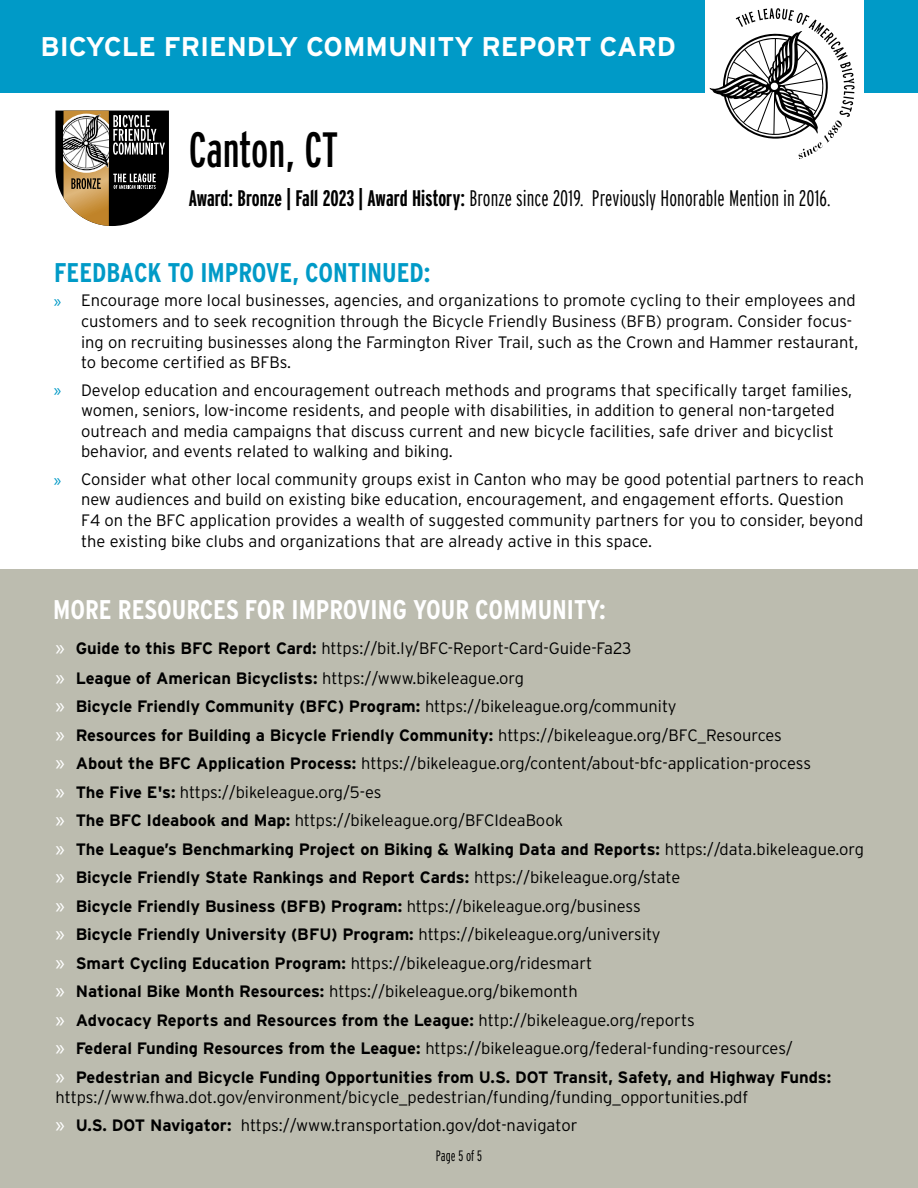
<style>
.page{position:relative;width:918px;height:1188px;background:#fff}
.page>*{position:absolute;margin:0;border:0;box-sizing:border-box;transform-origin:0 0}
.t1{font:extra-condensed 49.5px "Interstate";color:#000}
.t2{font:700 27px "Interstate Condensed";color:#fff}
.t3{font:700 27px "Interstate";color:#fff}
.t4{font:700 27px "Interstate Condensed";color:#009ac7}
.t5{font:300 22.5px "Interstate Compressed";color:#000}
.t6{font:300 16.5px/20.7px "Interstate";color:#000}
.t7{font:700 16.5px/28.5px "Interstate";color:#000}
.t8{font:300 extra-condensed 15px "Interstate";color:#000}
.s1{font-weight:700}
.s2{font-family:"Myriad Pro";font-weight:400;font-size:18px;color:#009ac7}
.s3{font-family:"Myriad Pro";font-weight:400;font-size:22.5px;color:#fff}
.s4{font-weight:300}
</style>
<div class="page">
<div style="left:0;top:570px;width:918px;height:618px;background:#bcbcaf"></div>
<div style="left:0;top:0;width:918px;height:93px;background:#009ac7"></div>
<div style="left:705px;top:0;width:159px;height:162px;background:#fff"></div>
<svg style="left:709px;top:8px;width:146px;height:151px"></svg>
<svg style="left:55px;top:111px;width:114px;height:115px"></svg>
<h2 class="t3" style="left:40px;top:32px;width:637px">BICYCLE FRIENDLY COMMUNITY REPORT CARD</h2>
<h1 class="t1" style="left:189px;top:119px;width:151px">Canton, CT</h1>
<h3 class="t5" style="left:189px;top:185px;width:643px"><span class="s1">Award: Bronze | Fall 2023 | Award History:</span> Bronze since 2019. Previously Honorable Mention in 2016.</h3>
<h2 class="t4" style="left:54px;top:258px;width:378px">FEEDBACK TO IMPROVE, CONTINUED:</h2>
<p class="t6" style="left:81px;top:290px;width:779px;text-indent:-27px"><span class="s2">»</span> Encourage more local businesses, agencies, and organizations to promote cycling to their employees and customers and to seek recognition through the Bicycle Friendly Business (BFB) program. Consider focus&shy;ing on recruiting businesses along the Farmington River Trail, such as the Crown and Hammer restaurant, to become certified as BFBs.</p>
<p class="t6" style="left:81px;top:379px;width:773px;text-indent:-27px"><span class="s2">»</span> Develop education and encouragement outreach methods and programs that specifically target families, women, seniors, low-income residents, and people with disabilities, in addition to general non-targeted outreach and media campaigns that discuss current and new bicycle facilities, safe driver and bicyclist behavior, and events related to walking and biking.</p>
<p class="t6" style="left:81px;top:469px;width:785px;text-indent:-27px"><span class="s2">»</span> Consider what other local community groups exist in Canton who may be good potential partners to reach new audiences and build on existing bike education, encouragement, and engagement efforts. Question F4 on the BFC application provides a wealth of suggested community partners for you to consider, beyond the existing bike clubs and organizations that are already active in this space.</p>
<h2 class="t2" style="left:53px;top:595px;width:554px">MORE RESOURCES FOR IMPROVING YOUR COMMUNITY:</h2>
<p class="t6" style="left:55px;top:633px;width:577px;line-height:30px"><span class="s3">»</span> <span class="s1">Guide to this BFC Report Card:</span> https://bit.ly/BFC-Report-Card-Guide-Fa23 <span class="s3">»</span> <span class="s1">League of American Bicyclists:</span> https://www.bikeleague.org</p>
<p class="t7" style="left:55px;top:692px;width:810px"><span class="s3">»</span> Bicycle Friendly Community (BFC) Program: <span class="s4">https://bikeleague.org/community<br></span><span class="s3">»</span> Resources for Building a Bicycle Friendly Community: <span class="s4">https://bikeleague.org/BFC_Resources<br></span><span class="s3">»</span> About the BFC Application Process: <span class="s4">https://bikeleague.org/content/about-bfc-application-process<br></span><span class="s3">»</span> The Five E's: <span class="s4">https://bikeleague.org/5-es<br></span><span class="s3">»</span> The BFC Ideabook and Map: <span class="s4">https://bikeleague.org/BFCIdeaBook<br></span><span class="s3">»</span> The League’s Benchmarking Project on Biking &amp; Walking Data and Reports: <span class="s4">https://data.bikeleague.org </span><span class="s3">»</span> Bicycle Friendly State Rankings and Report Cards: <span class="s4">https://bikeleague.org/state<br></span><span class="s3">»</span> Bicycle Friendly Business (BFB) Program: <span class="s4">https://bikeleague.org/business<br></span><span class="s3">»</span> Bicycle Friendly University (BFU) Program: <span class="s4">https://bikeleague.org/university<br></span><span class="s3">»</span> Smart Cycling Education Program: <span class="s4">https://bikeleague.org/ridesmart<br></span><span class="s3">»</span> National Bike Month Resources: <span class="s4">https://bikeleague.org/bikemonth<br></span><span class="s3">»</span> Advocacy Reports and Resources from the League: <span class="s4">http://bikeleague.org/reports<br></span><span class="s3">»</span> Federal Funding Resources from the League: <span class="s4">https://bikeleague.org/federal-funding-resources/<br></span><span class="s3">»</span> Pedestrian and Bicycle Funding Opportunities from U.S. DOT Transit, Safety, and Highway Funds:</p>
<p class="t6" style="left:55px;top:1082px;width:694px;line-height:28.5px">https://www.fhwa.dot.gov/environment/bicycle_pedestrian/funding/funding_opportunities.pdf <span class="s3">»</span> <span class="s1">U.S. DOT Navigator:</span> https://www.transportation.gov/dot-navigator</p>
<p class="t8" style="left:436px;top:1147px;width:48px">Page 5 of 5</p>
</div>
